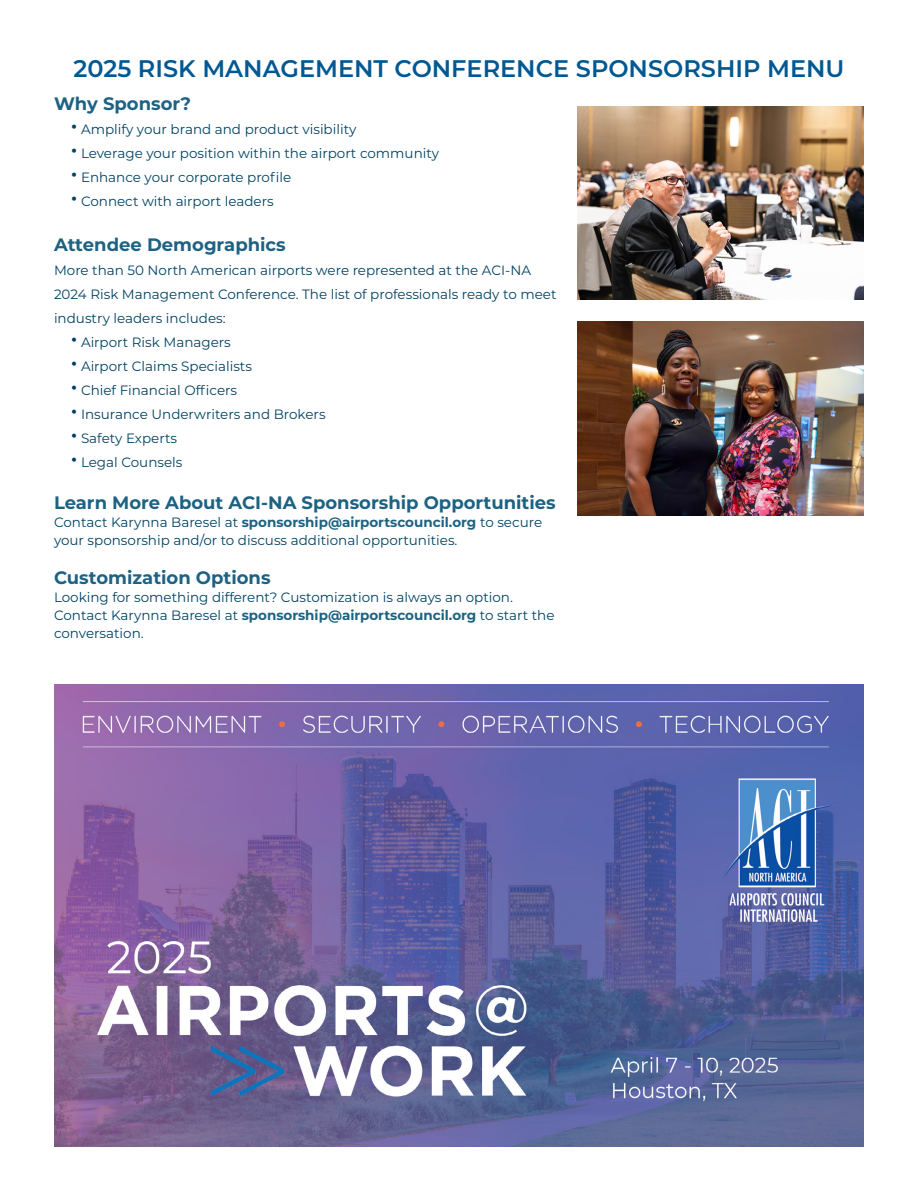
<style>
.page{position:relative;width:918px;height:1188px;background:#fff}
.page>*{position:absolute;margin:0;border:0;box-sizing:border-box;transform-origin:0 0}
.t1{font:600 24px "Montserrat";color:#005893}
.t2{font:700 18px "Montserrat";color:#1d6282}
.t3{font:13.5px/18px "Montserrat";color:#004363}
.s1{font-size:27px}
.s2{font-weight:700;color:#1d6282}
</style>
<div class="page">
<img style="left:578px;top:106px;width:286px;height:194px">
<img style="left:54px;top:685px;width:810px;height:461px">
<img style="left:578px;top:322px;width:286px;height:194px">
<h1 class="t1" style="left:73px;top:52px;width:773px">2025 RISK MANAGEMENT CONFERENCE SPONSORSHIP MENU</h1>
<h2 class="t2" style="left:54px;top:91px;width:139px">Why Sponsor?</h2>
<p class="t3" style="left:70px;top:120px;width:288px"><span class="s1">•</span> Amplify your brand and product visibility</p>
<p class="t3" style="left:70px;top:144px;width:370px"><span class="s1">•</span> Leverage your position within the airport community</p>
<p class="t3" style="left:70px;top:168px;width:222px"><span class="s1">•</span> Enhance your corporate profile</p>
<p class="t3" style="left:70px;top:192px;width:205px"><span class="s1">•</span> Connect with airport leaders</p>
<h2 class="t2" style="left:54px;top:232px;width:233px">Attendee Demographics</h2>
<p class="t3" style="left:54px;top:258px;width:504px;line-height:24px">More than 50 North American airports were represented at the ACI-NA<br>2024 Risk Management Conference. The list of professionals ready to meet industry leaders includes:</p>
<p class="t3" style="left:70px;top:333px;width:162px"><span class="s1">•</span> Airport Risk Managers</p>
<p class="t3" style="left:70px;top:357px;width:183px"><span class="s1">•</span> Airport Claims Specialists</p>
<p class="t3" style="left:70px;top:381px;width:169px"><span class="s1">•</span> Chief Financial Officers</p>
<p class="t3" style="left:70px;top:405px;width:257px"><span class="s1">•</span> Insurance Underwriters and Brokers</p>
<p class="t3" style="left:70px;top:429px;width:108px"><span class="s1">•</span> Safety Experts</p>
<p class="t3" style="left:70px;top:453px;width:114px"><span class="s1">•</span> Legal Counsels</p>
<h2 class="t2" style="left:54px;top:490px;width:503px">Learn More About ACI-NA Sponsorship Opportunities</h2>
<p class="t3" style="left:54px;top:513px;width:490px">Contact Karynna Baresel at <span class="s2">sponsorship@airportscouncil.org</span> to secure your sponsorship and/or to discuss additional opportunities.</p>
<h2 class="t2" style="left:54px;top:565px;width:218px">Customization Options</h2>
<p class="t3" style="left:54px;top:588px;width:502px">Looking for something different? Customization is always an option.<br>Contact Karynna Baresel at <span class="s2">sponsorship@airportscouncil.org</span> to start the conversation.</p>
</div>
